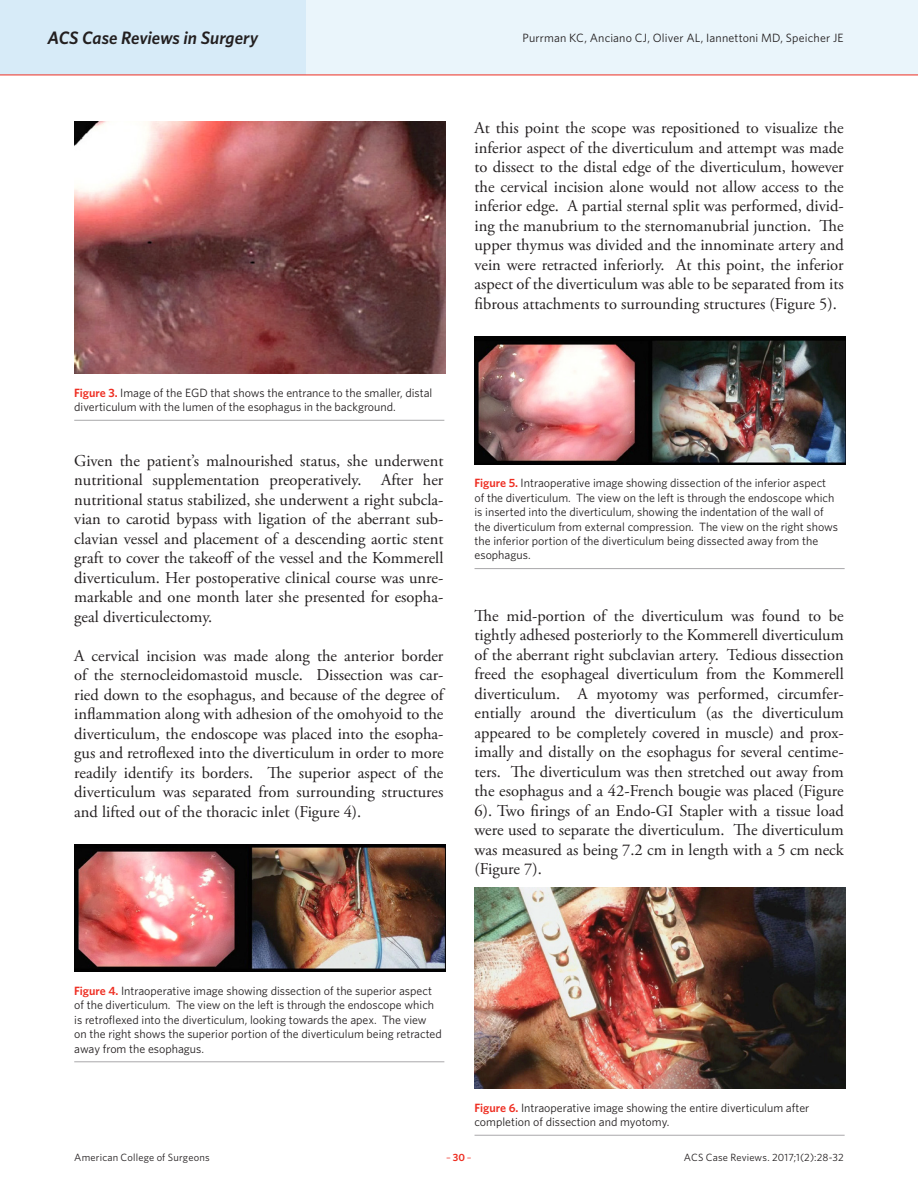
<style>
.page{position:relative;width:918px;height:1188px;background:#fff}
.page>*{position:absolute;margin:0;border:0;box-sizing:border-box;transform-origin:0 0}
.t1{font:italic 600 18px "Whitney";letter-spacing:-.005em;color:#231f20}
.Article_Body_no_inde{font:16.5px/19.5px "Adobe Garamond Pro";color:#231f20;text-align:justify}
.Caption_New{font:12px/14.4px "Whitney";color:#231f20}
.t2{font:10.5px "Whitney";letter-spacing:.015em;color:#231f20}
.t3{font:10.5px "Whitney";color:#ee2e22}
.s1{font-weight:600;color:#ee2e22}
.s2{font-weight:600}
</style>
<div class="page">
<div style="left:0;top:0;width:918px;height:75px;background:#eaf5fb"></div>
<div style="left:0;top:0;width:306px;height:75px;background:#d7ebf8"></div>
<hr style="left:0;top:75px;width:918px;height:1px;background:#ee2e22">
<img style="left:74px;top:122px;width:371px;height:252px">
<img style="left:74px;top:844px;width:371px;height:127px">
<img style="left:475px;top:336px;width:371px;height:128px">
<img style="left:475px;top:888px;width:371px;height:200px">
<hr style="left:74px;top:420px;width:370px;height:1px;background:#a9a8aa">
<hr style="left:74px;top:1062px;width:370px;height:1px;background:#a9a8aa">
<hr style="left:475px;top:568px;width:370px;height:1px;background:#a9a8aa">
<hr style="left:475px;top:1135px;width:370px;height:1px;background:#a9a8aa">
<p class="t1" style="left:48px;top:27px;width:212px">ACS Case Reviews in Surgery</p>
<p class="Caption_New" style="left:523px;top:31px;width:323px">Purrman KC, Anciano CJ, Oliver AL, Iannettoni MD, Speicher JE</p>
<p class="Article_Body_no_inde" style="left:475px;top:119px;width:371px">At this point the scope was repositioned to visualize the inferior aspect of the diverticulum and attempt was made to dissect to the distal edge of the diverticulum, however the cervical incision alone would not allow access to the inferior edge. A partial sternal split was performed, divid&shy;ing the manubrium to the sternomanubrial junction. The upper thymus was divided and the innominate artery and vein were retracted inferiorly. At this point, the inferior aspect of the diverticulum was able to be separated from its fibrous attachments to surrounding structures (Figure 5).</p>
<p class="Caption_New" style="left:74px;top:385px;width:360px"><span class="s1">Figure 3.</span> Image of the EGD that shows the entrance to the smaller, distal diverticulum with the lumen of the esophagus in the background.</p>
<p class="Article_Body_no_inde" style="left:74px;top:451px;width:371px">Given the patient’s malnourished status, she underwent nutritional supplementation preoperatively. After her nutritional status stabilized, she underwent a right subcla&shy;vian to carotid bypass with ligation of the aberrant sub&shy;clavian vessel and placement of a descending aortic stent graft to cover the takeoff of the vessel and the Kommerell diverticulum. Her postoperative clinical course was unre&shy;markable and one month later she presented for esopha&shy;geal diverticulectomy.</p>
<p class="Article_Body_no_inde" style="left:74px;top:646px;width:371px">A cervical incision was made along the anterior border of the sternocleidomastoid muscle. Dissection was car&shy;ried down to the esophagus, and because of the degree of inflammation along with adhesion of the omohyoid to the diverticulum, the endoscope was placed into the esopha&shy;gus and retroflexed into the diverticulum in order to more readily identify its borders. The superior aspect of the diverticulum was separated from surrounding structures and lifted out of the thoracic inlet (Figure 4).</p>
<p class="Caption_New" style="left:475px;top:476px;width:365px"><span class="s1">Figure 5.</span> Intraoperative image showing dissection of the inferior aspect of the diverticulum. The view on the left is through the endoscope which is inserted into the diverticulum, showing the indentation of the wall of the diverticulum from external compression. The view on the right shows the inferior portion of the diverticulum being dissected away from the esophagus.</p>
<p class="Article_Body_no_inde" style="left:475px;top:607px;width:371px">The mid-portion of the diverticulum was found to be tightly adhesed posteriorly to the Kommerell diverticulum of the aberrant right subclavian artery. Tedious dissection freed the esophageal diverticulum from the Kommerell diverticulum. A myotomy was performed, circumfer&shy;entially around the diverticulum (as the diverticulum appeared to be completely covered in muscle) and prox&shy;imally and distally on the esophagus for several centime&shy;ters. The diverticulum was then stretched out away from the esophagus and a 42-French bougie was placed (Figure 6). Two firings of an Endo-GI Stapler with a tissue load were used to separate the diverticulum. The diverticulum was measured as being 7.2 cm in length with a 5 cm neck (Figure 7).</p>
<p class="Caption_New" style="left:74px;top:983px;width:369px"><span class="s1">Figure 4.</span> Intraoperative image showing dissection of the superior aspect of the diverticulum. The view on the left is through the endoscope which is retroflexed into the diverticulum, looking towards the apex. The view on the right shows the superior portion of the diverticulum being retracted away from the esophagus.</p>
<p class="Caption_New" style="left:475px;top:1100px;width:336px"><span class="s1">Figure 6.</span> Intraoperative image showing the entire diverticulum after completion of dissection and myotomy.</p>
<p class="t2" style="left:74px;top:1150px;width:137px">American College of Surgeons</p>
<p class="t3" style="left:446px;top:1150px;width:27px">–<span class="s2">30</span>–</p>
<p class="t2" style="left:684px;top:1150px;width:161px">ACS Case Reviews. 2017;1(2):28-32</p>
</div>
